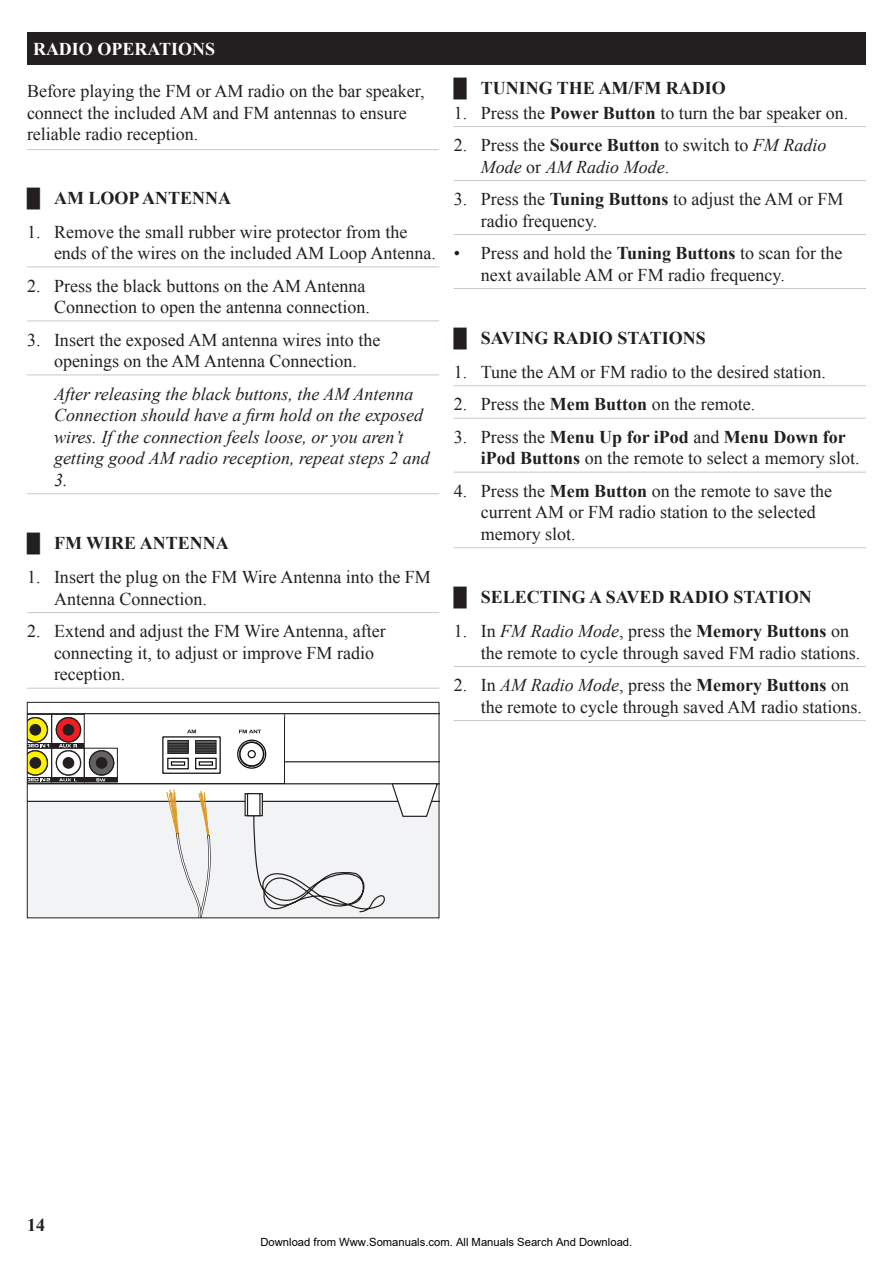
<style>
.page{position:relative;width:893px;height:1263px;background:#fff}
.page>*{position:absolute;margin:0;border:0;box-sizing:border-box;transform-origin:0 0}
.STEPS{font:18px/21.6px "Times New Roman";color:#231f20}
.STEPS-NOTES{font:italic 18px/21.6px "Times New Roman";color:#231f20}
.STEPS_HEADING{font:18px/21.6px "Times New Roman";color:#231f20}
.t1{font:700 18px "Times New Roman";color:#231f20}
.PAGE_HEADER-EVENS{font:700 18px "Times New Roman";color:#fff}
.t2{font:11.25px "Arial";color:#000}
.s1{font-weight:700}
.s2{font-style:italic}
</style>
<div class="page">
<div style="left:27px;top:32px;width:839px;height:33px;background:#231f20"></div>
<hr style="left:27px;top:149px;width:412px;height:1px;background:#c7c8ca">
<hr style="left:27px;top:267px;width:412px;height:1px;background:#c7c8ca">
<hr style="left:27px;top:321px;width:412px;height:1px;background:#c7c8ca">
<hr style="left:27px;top:375px;width:412px;height:1px;background:#c7c8ca">
<hr style="left:27px;top:493px;width:412px;height:1px;background:#c7c8ca">
<hr style="left:27px;top:612px;width:412px;height:1px;background:#c7c8ca">
<hr style="left:27px;top:688px;width:412px;height:1px;background:#c7c8ca">
<svg style="left:29px;top:713px;width:408px;height:203px"></svg>
<div style="left:27px;top:702px;width:412px;height:216px;border:1px solid #231f20"></div>
<hr style="left:454px;top:126px;width:412px;height:1px;background:#c7c8ca">
<hr style="left:454px;top:180px;width:412px;height:1px;background:#c7c8ca">
<hr style="left:454px;top:234px;width:412px;height:1px;background:#c7c8ca">
<hr style="left:454px;top:288px;width:412px;height:1px;background:#c7c8ca">
<hr style="left:454px;top:385px;width:412px;height:1px;background:#c7c8ca">
<hr style="left:454px;top:418px;width:412px;height:1px;background:#c7c8ca">
<hr style="left:454px;top:472px;width:412px;height:1px;background:#c7c8ca">
<hr style="left:454px;top:547px;width:412px;height:1px;background:#c7c8ca">
<hr style="left:454px;top:666px;width:412px;height:1px;background:#c7c8ca">
<hr style="left:454px;top:720px;width:412px;height:1px;background:#c7c8ca">
<p class="PAGE_HEADER-EVENS" style="left:33px;top:36px;width:184px">RADIO OPERATIONS</p>
<p class="STEPS_HEADING" style="left:27px;top:80px;width:399px">Before playing the FM or AM radio on the bar speaker, connect the included AM and FM antennas to ensure reliable radio reception.</p>
<p class="t1" style="left:27px;top:185px;width:205px">█ AM LOOPANTENNA</p>
<p class="STEPS" style="left:54px;top:221px;width:383px;text-indent:-27px">1. Remove the small rubber wire protector from the ends of the wires on the included AM Loop Antenna.</p>
<p class="STEPS" style="left:27px;top:275px;width:344px;text-align:right">2. Press the black buttons on the AM Antenna<br>Connection to open the antenna connection.</p>
<p class="STEPS" style="left:27px;top:329px;width:355px;text-align:center">3. Insert the exposed AM antenna wires into the openings on the AM Antenna Connection.</p>
<p class="STEPS-NOTES" style="left:54px;top:382px;width:377px">After releasing the black buttons, the AM Antenna Connection should have a firm hold on the exposed wires. If the connection feels loose, or you aren’t getting good AM radio reception, repeat steps 2 and 3.</p>
<p class="t1" style="left:27px;top:531px;width:203px">█ FM WIRE ANTENNA</p>
<p class="STEPS" style="left:54px;top:566px;width:378px;text-indent:-27px">1. Insert the plug on the FM Wire Antenna into the FM<br>Antenna Connection.</p>
<p class="STEPS" style="left:54px;top:620px;width:333px;text-indent:-27px">2. Extend and adjust the FM Wire Antenna, after connecting it, to adjust or improve FM radio reception.</p>
<p class="t1" style="left:454px;top:75px;width:274px">█ TUNING THE AM/FM RADIO</p>
<p class="STEPS" style="left:454px;top:102px;width:396px">1. Press the <span class="s1">Power Button</span> to turn the bar speaker on.</p>
<p class="STEPS" style="left:481px;top:134px;width:347px;text-indent:-27px">2. Press the <span class="s1">Source Button</span> to switch to <span class="s2">FM Radio<br>Mode</span> or <span class="s2">AM Radio Mode</span>.</p>
<p class="STEPS" style="left:481px;top:188px;width:364px;text-indent:-27px">3. Press the <span class="s1">Tuning Buttons</span> to adjust the AM or FM radio frequency.</p>
<p class="STEPS" style="left:481px;top:242px;width:363px;text-indent:-27px">• Press and hold the <span class="s1">Tuning Buttons</span> to scan for the next available AM or FM radio frequency.</p>
<p class="t1" style="left:454px;top:326px;width:254px">█ SAVING RADIO STATIONS</p>
<p class="STEPS" style="left:454px;top:361px;width:374px">1. Tune the AM or FM radio to the desired station.</p>
<p class="STEPS" style="left:454px;top:393px;width:303px">2. Press the <span class="s1">Mem Button</span> on the remote.</p>
<p class="STEPS" style="left:481px;top:426px;width:380px;text-indent:-27px">3. Press the <span class="s1">Menu Up for iPod</span> and <span class="s1">Menu Down for iPod Buttons</span> on the remote to select a memory slot.</p>
<p class="STEPS" style="left:481px;top:480px;width:353px;text-indent:-27px">4. Press the <span class="s1">Mem Button</span> on the remote to save the current AM or FM radio station to the selected memory slot.</p>
<p class="t1" style="left:454px;top:585px;width:360px">█ SELECTING A SAVED RADIO STATION</p>
<p class="STEPS" style="left:481px;top:620px;width:381px;text-indent:-27px">1. In <span class="s2">FM Radio Mode</span>, press the <span class="s1">Memory Buttons</span> on the remote to cycle through saved FM radio stations.</p>
<p class="STEPS" style="left:481px;top:674px;width:383px;text-indent:-27px">2. In <span class="s2">AM Radio Mode</span>, press the <span class="s1">Memory Buttons</span> on the remote to cycle through saved AM radio stations.</p>
<p class="t1" style="left:27px;top:1213px;width:19px">14</p>
<p class="t2" style="left:260px;top:1235px;width:373px">Download from Www.Somanuals.com. All Manuals Search And Download.</p>
</div>
